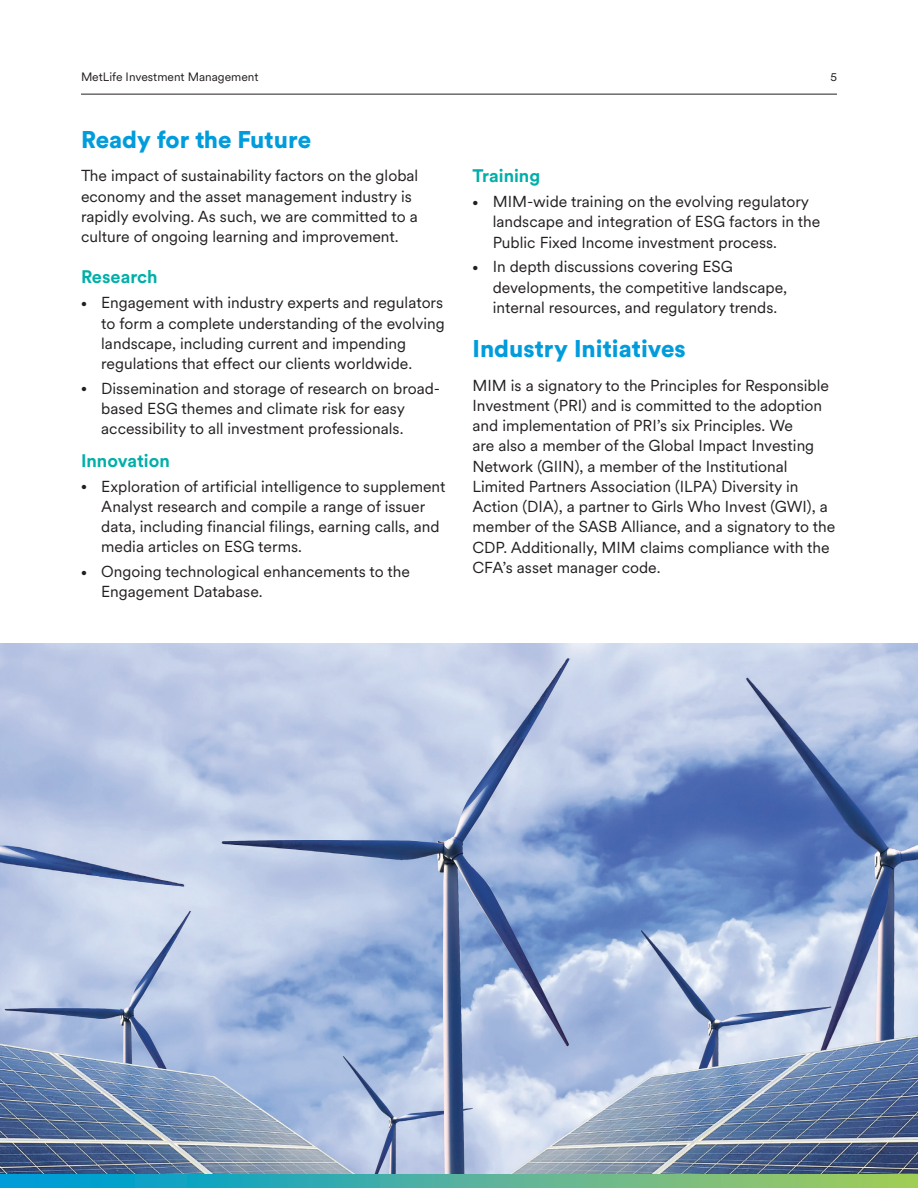
<style>
.page{position:relative;width:918px;height:1188px;background:#fff}
.page>*{position:absolute;margin:0;border:0;box-sizing:border-box;transform-origin:0 0}
.t1{font:900 24px "Circular Pro";color:#009cdc}
.t2{font:700 18px "Met Life Circular";color:#00afa8}
.t3{font:15.75px/20.2px "Met Life Circular";color:#231f20}
.t4{font:12px "Met Life Circular";color:#231f20}
.s1{font-size:10.5px}
</style>
<div class="page">
<hr style="left:81px;top:94px;width:756px;height:1px;background:#231f20">
<img style="left:0;top:643px;width:918px;height:531px">
<svg style="left:0;top:1174px;width:918px;height:14px;background:#4db29d"></svg>
<p class="t4" style="left:81px;top:69px;width:179px">MetLife Investment Management</p>
<p class="t4" style="left:830px;top:69px;width:8px">5</p>
<h1 class="t1" style="left:81px;top:122px;width:232px">Ready for the Future</h1>
<p class="t3" style="left:81px;top:165px;width:339px">The impact of sustainability factors on the global economy and the asset management industry is rapidly evolving. As such, we are committed to a culture of ongoing learning and improvement.</p>
<p class="t2" style="left:81px;top:265px;width:78px">Research</p>
<p class="t3" style="left:101px;top:292px;width:345px;text-indent:-20px"><span class="s1">•</span> Engagement with industry experts and regulators to form a complete understanding of the evolving landscape, including current and impending regulations that effect our clients worldwide.</p>
<p class="t3" style="left:101px;top:378px;width:341px;text-indent:-20px"><span class="s1">•</span> Dissemination and storage of research on broad&shy;based ESG themes and climate risk for easy accessibility to all investment professionals.</p>
<p class="t2" style="left:81px;top:448px;width:90px">Innovation</p>
<p class="t3" style="left:101px;top:475px;width:346px;text-indent:-20px"><span class="s1">•</span> Exploration of artificial intelligence to supplement Analyst research and compile a range of issuer data, including financial filings, earning calls, and media articles on ESG terms.</p>
<p class="t3" style="left:101px;top:561px;width:310px;text-indent:-20px"><span class="s1">•</span> Ongoing technological enhancements to the<br>Engagement Database.</p>
<p class="t2" style="left:472px;top:163px;width:69px">Training</p>
<p class="t3" style="left:493px;top:191px;width:329px;text-indent:-20px"><span class="s1">•</span> MIM-wide training on the evolving regulatory landscape and integration of ESG factors in the<br>Public Fixed Income investment process.</p>
<p class="t3" style="left:493px;top:256px;width:296px;text-indent:-20px"><span class="s1">•</span> In depth discussions covering ESG developments, the competitive landscape, internal resources, and regulatory trends.</p>
<h1 class="t1" style="left:472px;top:332px;width:215px">Industry Initiatives</h1>
<p class="t3" style="left:472px;top:374px;width:364px">MIM is a signatory to the Principles for Responsible Investment (PRI) and is committed to the adoption and implementation of PRI’s six Principles. We<br>are also a member of the Global Impact Investing Network (GIIN), a member of the Institutional Limited Partners Association (ILPA) Diversity in Action (DIA), a partner to Girls Who Invest (GWI), a member of the SASB Alliance, and a signatory to the CDP. Additionally, MIM claims compliance with the CFA’s asset manager code.</p>
</div>
